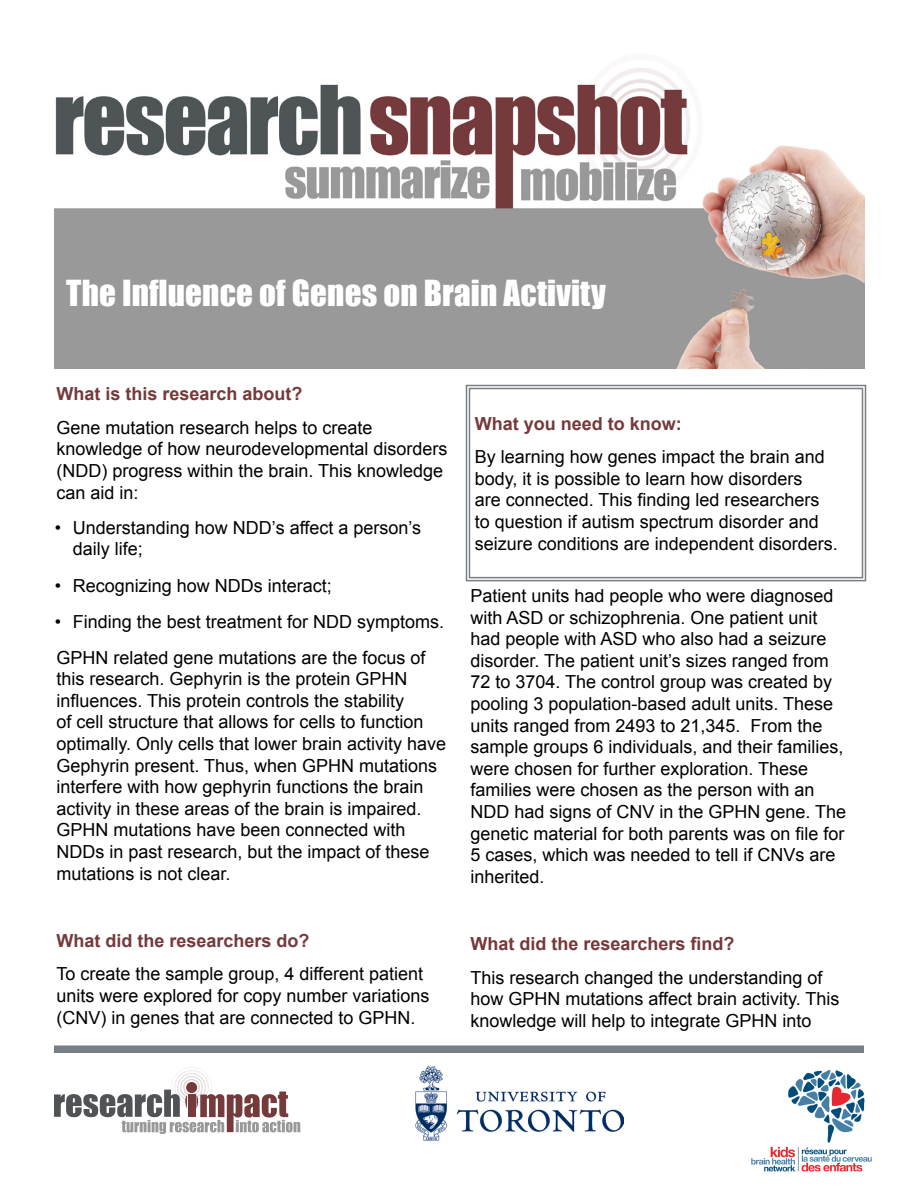
<style>
.page{position:relative;width:918px;height:1188px;background:#fff}
.page>*{position:absolute;margin:0;border:0;box-sizing:border-box;transform-origin:0 0}
.t1{font:33px "Impact";letter-spacing:.005em;color:#fff}
.Paragraph-_12_pt{font:18px/21.6px "Arial";color:#000}
.Heading-_12_pt{font:700 18px "Arial";color:#75393b}
</style>
<div class="page">
<div style="left:54px;top:1046px;width:810px;height:7px;background:#787e85"></div>
<img style="left:54px;top:68px;width:810px;height:300px">
<svg style="left:54px;top:1067px;width:246px;height:67px"></svg>
<img style="left:416px;top:1066px;width:207px;height:75px">
<svg style="left:465px;top:384px;width:402px;height:198px"></svg>
<div style="left:469px;top:388px;width:394px;height:190px;border:1px solid #787e85"></div>
<img style="left:751px;top:1070px;width:121px;height:102px">
<p class="t1" style="left:66px;top:267px;width:541px">The Influence of Genes on Brain Activity</p>
<h1 class="Heading-_12_pt" style="left:56px;top:382px;width:248px">What is this research about?</h1>
<p class="Paragraph-_12_pt" style="left:56px;top:417px;width:393px">Gene mutation research helps to create knowledge of how neurodevelopmental disorders (NDD) progress within the brain. This knowledge can aid in:</p>
<p class="Paragraph-_12_pt" style="left:73px;top:517px;width:350px;text-indent:-18px">• Understanding how NDD’s affect a person’s daily life;</p>
<p class="Paragraph-_12_pt" style="left:55px;top:575px;width:279px">• Recognizing how NDDs interact;</p>
<p class="Paragraph-_12_pt" style="left:55px;top:611px;width:391px">• Finding the best treatment for NDD symptoms.</p>
<p class="Paragraph-_12_pt" style="left:56px;top:647px;width:391px">GPHN related gene mutations are the focus of this research. Gephyrin is the protein GPHN influences. This protein controls the stability<br>of cell structure that allows for cells to function optimally. Only cells that lower brain activity have Gephyrin present. Thus, when GPHN mutations interfere with how gephyrin functions the brain activity in these areas of the brain is impaired.<br>GPHN mutations have been connected with NDDs in past research, but the impact of these mutations is not clear.</p>
<h1 class="Heading-_12_pt" style="left:56px;top:928px;width:255px">What did the researchers do?</h1>
<p class="Paragraph-_12_pt" style="left:56px;top:963px;width:375px">To create the sample group, 4 different patient units were explored for copy number variations (CNV) in genes that are connected to GPHN.</p>
<h1 class="Heading-_12_pt" style="left:475px;top:411px;width:209px">What you need to know:</h1>
<p class="Paragraph-_12_pt" style="left:475px;top:446px;width:365px">By learning how genes impact the brain and body, it is possible to learn how disorders<br>are connected. This finding led researchers to question if autism spectrum disorder and seizure conditions are independent disorders.</p>
<p class="Paragraph-_12_pt" style="left:470px;top:585px;width:377px">Patient units had people who were diagnosed with ASD or schizophrenia. One patient unit had people with ASD who also had a seizure disorder. The patient unit’s sizes ranged from 72 to 3704. The control group was created by pooling 3 population-based adult units. These units ranged from 2493 to 21,345. From the sample groups 6 individuals, and their families, were chosen for further exploration. These families were chosen as the person with an NDD had signs of CNV in the GPHN gene. The genetic material for both parents was on file for 5 cases, which was needed to tell if CNVs are inherited.</p>
<h1 class="Heading-_12_pt" style="left:470px;top:932px;width:266px">What did the researchers find?</h1>
<p class="Paragraph-_12_pt" style="left:470px;top:967px;width:371px">This research changed the understanding of how GPHN mutations affect brain activity. This knowledge will help to integrate GPHN into</p>
</div>
